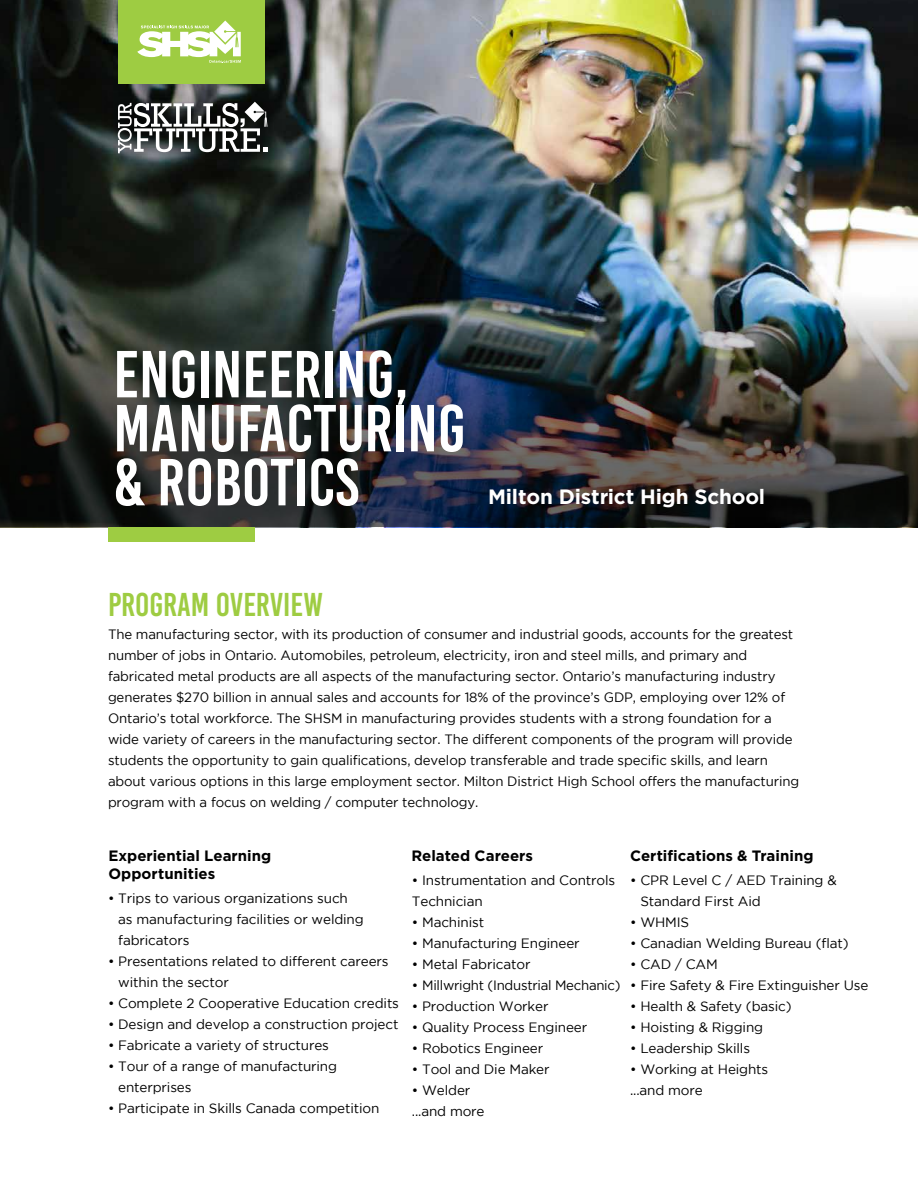
<style>
.page{position:relative;width:918px;height:1188px;background:#fff}
.page>*{position:absolute;margin:0;border:0;box-sizing:border-box;transform-origin:0 0}
.t1{font:66.3px/54px "Bebas Kai";color:#fff}
.t2{font:33px "Bebas Kai";color:#9ecc42}
.t3{font:700 20.7px "Gotham";letter-spacing:-.01em;color:#fff}
.t4{font:700 15px/18px "Gotham";color:#000}
.t5{font:13.5px/21px "Gotham";letter-spacing:-.01em;color:#000}
</style>
<div class="page">
<img style="left:0;top:0;width:918px;height:527px">
<div style="left:108px;top:527px;width:147px;height:14px;background:#9ecc42"></div>
<div style="left:118px;top:0;width:147px;height:83px;background:#9ecc42"></div>
<svg style="left:137px;top:21px;width:104px;height:42px"></svg>
<svg style="left:104px;top:89px;width:179px;height:79px;background:#282f2e"></svg>
<svg style="left:118px;top:102px;width:150px;height:51px"></svg>
<h1 class="t1" style="left:113px;top:348px;width:354px">ENGINEERING,<br>MANUFACTURING &amp; ROBOTICS</h1>
<h3 class="t3" style="left:488px;top:483px;width:279px">Milton District High School</h3>
<h2 class="t2" style="left:108px;top:587px;width:216px">PROGRAM OVERVIEW</h2>
<p class="t5" style="left:108px;top:624px;width:693px">The manufacturing sector, with its production of consumer and industrial goods, accounts for the greatest number of jobs in Ontario. Automobiles, petroleum, electricity, iron and steel mills, and primary and fabricated metal products are all aspects of the manufacturing sector. Ontario’s manufacturing industry generates $270 billion in annual sales and accounts for 18% of the province’s GDP, employing over 12% of Ontario’s total workforce. The SHSM in manufacturing provides students with a strong foundation for a wide variety of careers in the manufacturing sector. The different components of the program will provide students the opportunity to gain qualifications, develop transferable and trade specific skills, and learn about various options in this large employment sector. Milton District High School offers the manufacturing program with a focus on welding / computer technology.</p>
<p class="t4" style="left:108px;top:846px;width:164px">Experiential Learning<br>Opportunities</p>
<p class="t4" style="left:411px;top:846px;width:123px">Related Careers</p>
<p class="t4" style="left:630px;top:846px;width:185px">Certifications &amp; Training</p>
<p class="t5" style="left:640px;top:870px;width:198px;text-indent:-10px">• CPR Level C / AED Training &amp;<br>Standard First Aid</p>
<p class="t5" style="left:630px;top:912px;width:61px">• WHMIS</p>
<p class="t5" style="left:630px;top:933px;width:220px">• Canadian Welding Bureau (flat)</p>
<p class="t5" style="left:630px;top:954px;width:89px">• CAD / CAM</p>
<p class="t5" style="left:630px;top:975px;width:240px">• Fire Safety &amp; Fire Extinguisher Use</p>
<p class="t5" style="left:630px;top:996px;width:163px">• Health &amp; Safety (basic)</p>
<p class="t5" style="left:630px;top:1017px;width:135px">• Hoisting &amp; Rigging</p>
<p class="t5" style="left:630px;top:1038px;width:121px">• Leadership Skills</p>
<p class="t5" style="left:630px;top:1059px;width:140px">• Working at Heights ...and more</p>
<p class="t5" style="left:412px;top:870px;width:205px">• Instrumentation and Controls<br>Technician</p>
<p class="t5" style="left:412px;top:912px;width:74px">• Machinist</p>
<p class="t5" style="left:412px;top:933px;width:169px">• Manufacturing Engineer</p>
<p class="t5" style="left:412px;top:954px;width:120px">• Metal Fabricator</p>
<p class="t5" style="left:412px;top:975px;width:210px">• Millwright (Industrial Mechanic)</p>
<p class="t5" style="left:412px;top:996px;width:138px">• Production Worker</p>
<p class="t5" style="left:412px;top:1017px;width:177px">• Quality Process Engineer</p>
<p class="t5" style="left:412px;top:1038px;width:133px">• Robotics Engineer</p>
<p class="t5" style="left:412px;top:1059px;width:139px">• Tool and Die Maker</p>
<p class="t5" style="left:412px;top:1080px;width:74px">• Welder ...and more</p>
<p class="t5" style="left:118px;top:888px;width:247px;text-indent:-10px">• Trips to various organizations such as manufacturing facilities or welding fabricators</p>
<p class="t5" style="left:118px;top:951px;width:272px;text-indent:-10px">• Presentations related to different careers within the sector</p>
<p class="t5" style="left:108px;top:993px;width:293px">• Complete 2 Cooperative Education credits</p>
<p class="t5" style="left:108px;top:1014px;width:292px">• Design and develop a construction project</p>
<p class="t5" style="left:108px;top:1035px;width:223px">• Fabricate a variety of structures</p>
<p class="t5" style="left:118px;top:1056px;width:220px;text-indent:-10px">• Tour of a range of manufacturing enterprises</p>
<p class="t5" style="left:108px;top:1098px;width:273px">• Participate in Skills Canada competition</p>
</div>
